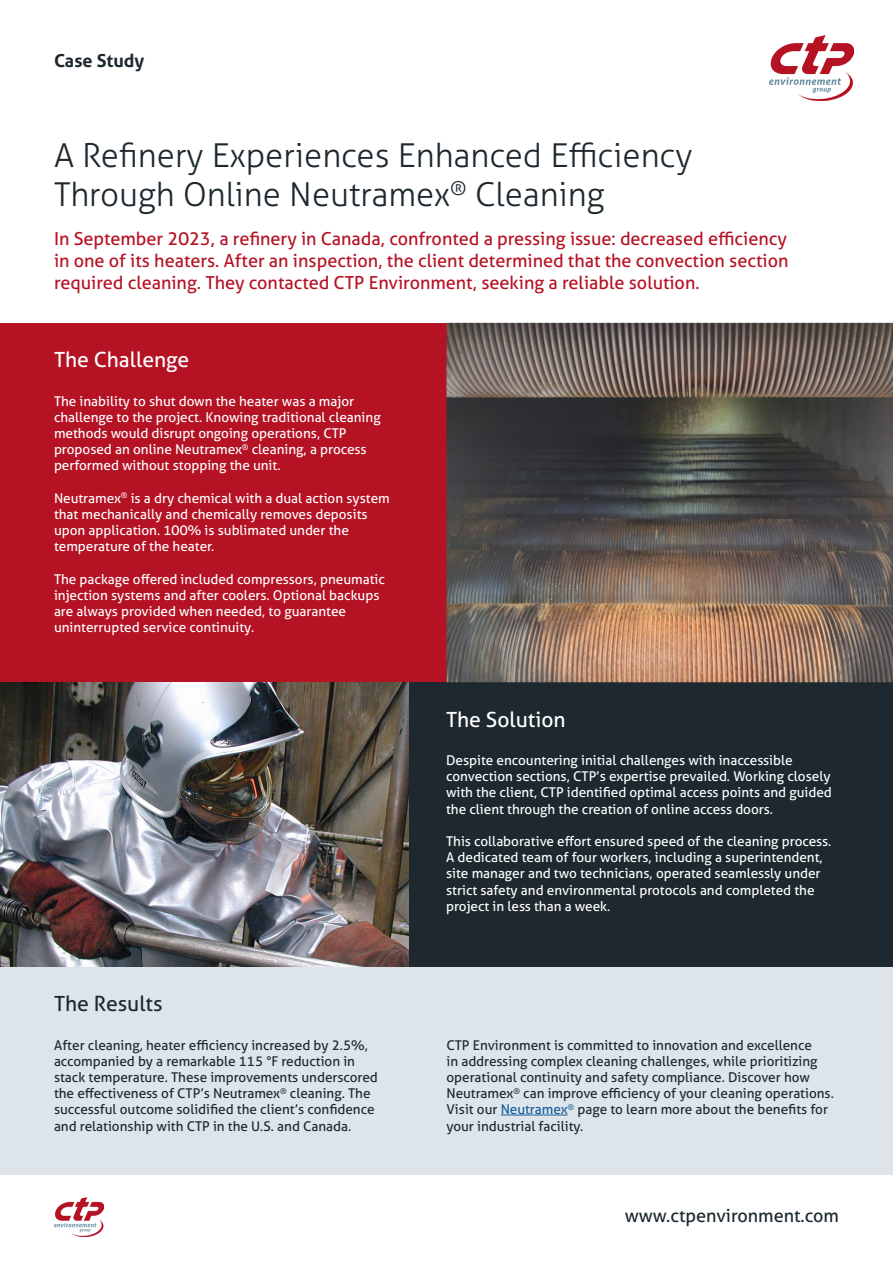
<style>
.page{position:relative;width:893px;height:1263px;background:#fff}
.page>*{position:absolute;margin:0;border:0;box-sizing:border-box;transform-origin:0 0}
.t1{font:300 33px/39.6px "Aller";color:#1d282f}
.t2{font:21px "Aller";color:#fff}
.t3{font:21px "Aller";color:#1d282f}
.t4{font:18px/21.6px "Aller";color:#b51224;text-align:justify}
.t5{font:18px "Aller";color:#1d282f}
.t6{font:700 18px "Aller";color:#1d282f}
.t7{font:13.5px/16.2px "Aller";color:#fff}
.t8{font:13.5px/16.2px "Aller";color:#1d282f}
.s1{color:#175d9e}
</style>
<div class="page">
<div style="left:0;top:323px;width:893px;height:359px;background:#b51224"></div>
<div style="left:0;top:892px;width:893px;height:283px;background:#dde5ea"></div>
<div style="left:0;top:682px;width:893px;height:285px;background:#1d282f"></div>
<img style="left:770px;top:35px;width:84px;height:65px">
<img style="left:54px;top:1198px;width:50px;height:38px">
<img style="left:0;top:682px;width:408px;height:285px">
<hr style="left:501px;top:1114px;width:67px;height:1px;background:#175d9e">
<img style="left:446px;top:323px;width:447px;height:359px">
<p class="t6" style="left:54px;top:49px;width:92px">Case Study</p>
<p class="t1" style="left:54px;top:135px;width:640px">A Refinery Experiences Enhanced Efficiency<br>Through Online Neutramex<sup>®</sup> Cleaning</p>
<p class="t4" style="left:54px;top:228px;width:736px">In September 2023, a refinery in Canada, confronted a pressing issue: decreased efficiency in one of its heaters. After an inspection, the client determined that the convection section required cleaning. They contacted CTP Environment, seeking a reliable solution.</p>
<p class="t2" style="left:54px;top:346px;width:137px">The Challenge</p>
<p class="t7" style="left:54px;top:393px;width:328px">The inability to shut down the heater was a major challenge to the project. Knowing traditional cleaning methods would disrupt ongoing operations, CTP proposed an online Neutramex<sup>®</sup> cleaning, a process performed without stopping the unit.</p>
<p class="t7" style="left:54px;top:490px;width:337px">Neutramex<sup>®</sup> is a dry chemical with a dual action system that mechanically and chemically removes deposits upon application. 100% is sublimated under the temperature of the heater.</p>
<p class="t7" style="left:54px;top:571px;width:332px">The package offered included compressors, pneumatic injection systems and after coolers. Optional backups are always provided when needed, to guarantee uninterrupted service continuity.</p>
<p class="t3" style="left:54px;top:990px;width:110px">The Results</p>
<p class="t8" style="left:54px;top:1036px;width:325px">After cleaning, heater efficiency increased by 2.5%, accompanied by a remarkable 115 °F reduction in stack temperature. These improvements underscored the effectiveness of CTP’s Neutramex<sup>®</sup> cleaning. The successful outcome solidified the client’s confidence and relationship with CTP in the U.S. and Canada.</p>
<p class="t2" style="left:446px;top:706px;width:121px">The Solution</p>
<p class="t7" style="left:446px;top:752px;width:387px">Despite encountering initial challenges with inaccessible convection sections, CTP’s expertise prevailed. Working closely with the client, CTP identified optimal access points and guided the client through the creation of online access doors.</p>
<p class="t7" style="left:446px;top:833px;width:387px">This collaborative effort ensured speed of the cleaning process.<br>A dedicated team of four workers, including a superintendent, site manager and two technicians, operated seamlessly under strict safety and environmental protocols and completed the project in less than a week.</p>
<p class="t8" style="left:446px;top:1036px;width:389px">CTP Environment is committed to innovation and excellence<br>in addressing complex cleaning challenges, while prioritizing operational continuity and safety compliance. Discover how Neutramex<sup>®</sup> can improve efficiency of your cleaning operations.<br>Visit our <span class="s1">Neutramex</span><sup>®</sup> page to learn more about the benefits for your industrial facility.</p>
<p class="t5" style="left:625px;top:1204px;width:215px">www.ctpenvironment.com</p>
</div>
